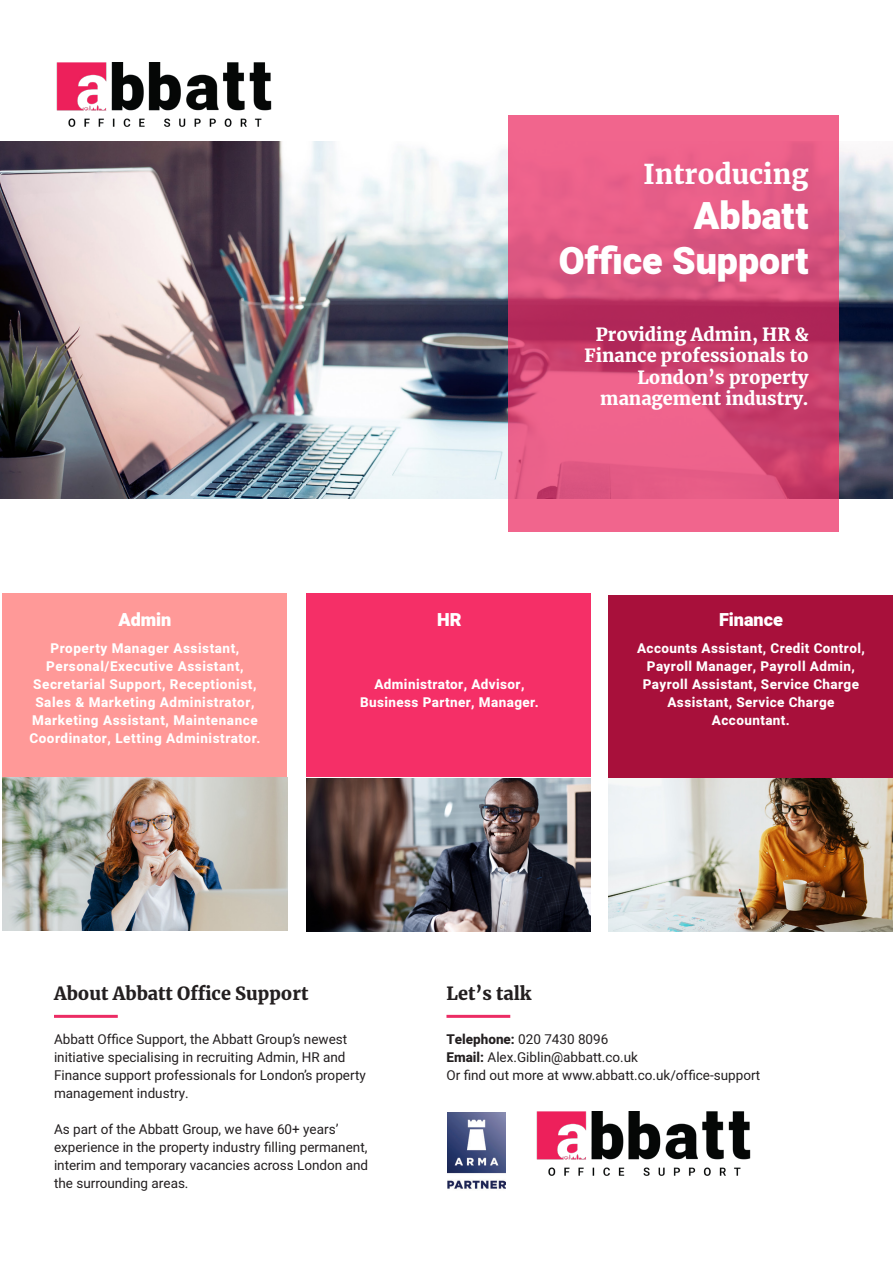
<style>
.page{position:relative;width:893px;height:1263px;background:#fff}
.page>*{position:absolute;margin:0;border:0;box-sizing:border-box;transform-origin:0 0}
.t1{font:900 37.5px "Heebo";color:#fff}
.t2{font:900 27px "Merriweather";color:#fff}
.t3{font:900 18px/21.6px "Merriweather";color:#fff;text-align:right}
.t4{font:900 18px "Merriweather";color:#231f20}
.t5{font:900 18px "Heebo";color:#fff}
.t6{font:13.5px/18px "Heebo";color:#231f20}
.t7{font:800 13.5px/18px "Heebo";letter-spacing:.04em;color:#fff;text-align:center}
.s1{font-weight:800}
</style>
<div class="page">
<img style="left:0;top:141px;width:893px;height:358px">
<svg style="left:508px;top:115px;width:331px;height:416px;background:#dc527d"></svg>
<div style="left:2px;top:594px;width:285px;height:183px;background:#ff9998"></div>
<div style="left:306px;top:594px;width:285px;height:183px;background:#f52f67"></div>
<div style="left:609px;top:595px;width:284px;height:182px;background:#a8103b"></div>
<img style="left:609px;top:778px;width:284px;height:153px">
<img style="left:306px;top:778px;width:285px;height:153px">
<img style="left:2px;top:777px;width:285px;height:153px">
<img style="left:57px;top:63px;width:215px;height:64px">
<hr style="left:54px;top:1015px;width:64px;height:3px;background:#ec2c64">
<hr style="left:446px;top:1015px;width:64px;height:3px;background:#ec2c64">
<img style="left:447px;top:1112px;width:58px;height:77px">
<img style="left:536px;top:1111px;width:215px;height:65px">
<p class="t2" style="left:643px;top:155px;width:167px">Introducing</p>
<p class="t1" style="left:694px;top:190px;width:116px">Abbatt</p>
<p class="t1" style="left:559px;top:235px;width:251px">Office Support</p>
<p class="t5" style="left:118px;top:607px;width:55px">Admin</p>
<p class="t7" style="left:29px;top:639px;width:233px">Property Manager Assistant, Personal/Executive Assistant, Secretarial Support, Receptionist, Sales &amp; Marketing Administrator, Marketing Assistant, Maintenance Coordinator, Letting Administrator.</p>
<p class="t3" style="left:584px;top:323px;width:226px">Providing Admin, HR &amp;<br>Finance professionals to<br>London’s property</p>
<p class="t3" style="left:600px;top:387px;width:210px">management industry.</p>
<p class="t5" style="left:437px;top:607px;width:26px">HR</p>
<p class="t7" style="left:374px;top:675px;width:152px">Administrator, Advisor,</p>
<p class="t7" style="left:360px;top:693px;width:180px">Business Partner, Manager.</p>
<p class="t5" style="left:719px;top:607px;width:65px">Finance</p>
<p class="t7" style="left:637px;top:639px;width:229px">Accounts Assistant, Credit Control,<br>Payroll Manager, Payroll Admin,</p>
<p class="t7" style="left:643px;top:675px;width:218px">Payroll Assistant, Service Charge</p>
<p class="t7" style="left:667px;top:693px;width:169px">Assistant, Service Charge</p>
<p class="t7" style="left:712px;top:711px;width:80px">Accountant.</p>
<p class="t4" style="left:54px;top:981px;width:256px">About Abbatt Office Support</p>
<p class="t4" style="left:446px;top:981px;width:87px">Let’s talk</p>
<p class="t6" style="left:54px;top:1030px;width:313px">Abbatt Office Support, the Abbatt Group’s newest initiative specialising in recruiting Admin, HR and<br>Finance support professionals for London’s property</p>
<p class="t6" style="left:54px;top:1084px;width:136px">management industry.</p>
<p class="t6" style="left:54px;top:1120px;width:316px">As part of the Abbatt Group, we have 60+ years’ experience in the property industry filling permanent, interim and temporary vacancies across London and the surrounding areas.</p>
<p class="t6" style="left:446px;top:1030px;width:163px"><span class="s1">Telephone:</span> 020 7430 8096</p>
<p class="t6" style="left:446px;top:1048px;width:193px"><span class="s1">Email:</span> Alex.Giblin@abbatt.co.uk</p>
<p class="t6" style="left:446px;top:1066px;width:315px">Or find out more at www.abbatt.co.uk/office-support</p>
</div>
